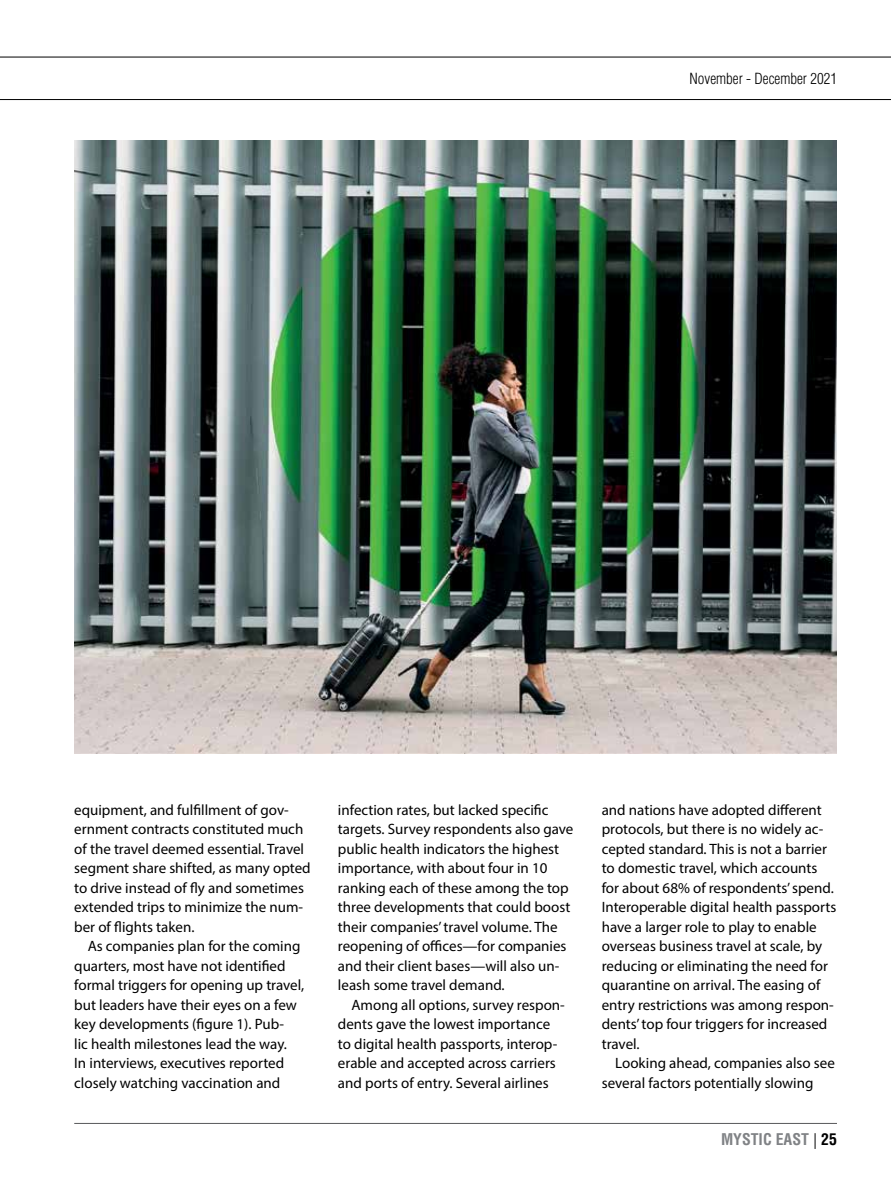
<style>
.page{position:relative;width:891px;height:1188px;background:#fff}
.page>*{position:absolute;margin:0;border:0;box-sizing:border-box;transform-origin:0 0}
.t1{font:700 condensed 15.75px "Helvetica LT Std";color:#808285}
.t2{font:15px/19.5px "Myriad Pro";color:#000}
.t3{font:300 condensed 15px "Helvetica LT Std";color:#000}
.s1{font-weight:300;font-stretch:normal;color:#000}
.s2{color:#000}
</style>
<div class="page">
<hr style="left:74px;top:1123px;width:763px;height:1px;background:#58595b">
<hr style="left:0;top:57px;width:891px;height:1px;background:#000">
<hr style="left:0;top:99px;width:891px;height:1px;background:#000">
<img style="left:74px;top:140px;width:763px;height:614px">
<p class="t3" style="left:690px;top:69px;width:149px">November - December 2021</p>
<p class="t2" style="left:74px;top:799px;width:238px">equipment, and fulfillment of gov&shy;ernment contracts constituted much of the travel deemed essential. Travel segment share shifted, as many opted to drive instead of fly and sometimes extended trips to minimize the num&shy;ber of flights taken.</p>
<p class="t2" style="left:74px;top:936px;width:232px;text-indent:14px">As companies plan for the coming quarters, most have not identified formal triggers for opening up travel, but leaders have their eyes on a few key developments (figure 1). Pub-<br>lic health milestones lead the way.<br>In interviews, executives reported closely watching vaccination and</p>
<p class="t2" style="left:338px;top:799px;width:237px">infection rates, but lacked specific targets. Survey respondents also gave public health indicators the highest importance, with about four in 10 ranking each of these among the top three developments that could boost their companies’ travel volume. The reopening of offices—for companies and their client bases—will also un&shy;leash some travel demand.</p>
<p class="t2" style="left:338px;top:994px;width:228px;text-indent:14px">Among all options, survey respon&shy;dents gave the lowest importance to digital health passports, interop&shy;erable and accepted across carriers and ports of entry. Several airlines</p>
<p class="t2" style="left:602px;top:799px;width:236px">and nations have adopted different protocols, but there is no widely ac&shy;cepted standard. This is not a barrier to domestic travel, which accounts for about 68% of respondents’ spend.<br>Interoperable digital health passports have a larger role to play to enable overseas business travel at scale, by reducing or eliminating the need for quarantine on arrival. The easing of entry restrictions was among respon&shy;dents’ top four triggers for increased travel.</p>
<p class="t2" style="left:602px;top:1053px;width:235px;text-indent:14px">Looking ahead, companies also see several factors potentially slowing</p>
<p class="t1" style="left:721px;top:1130px;width:117px">MYSTIC EAST <span class="s1">|</span> <span class="s2">25</span></p>
</div>
